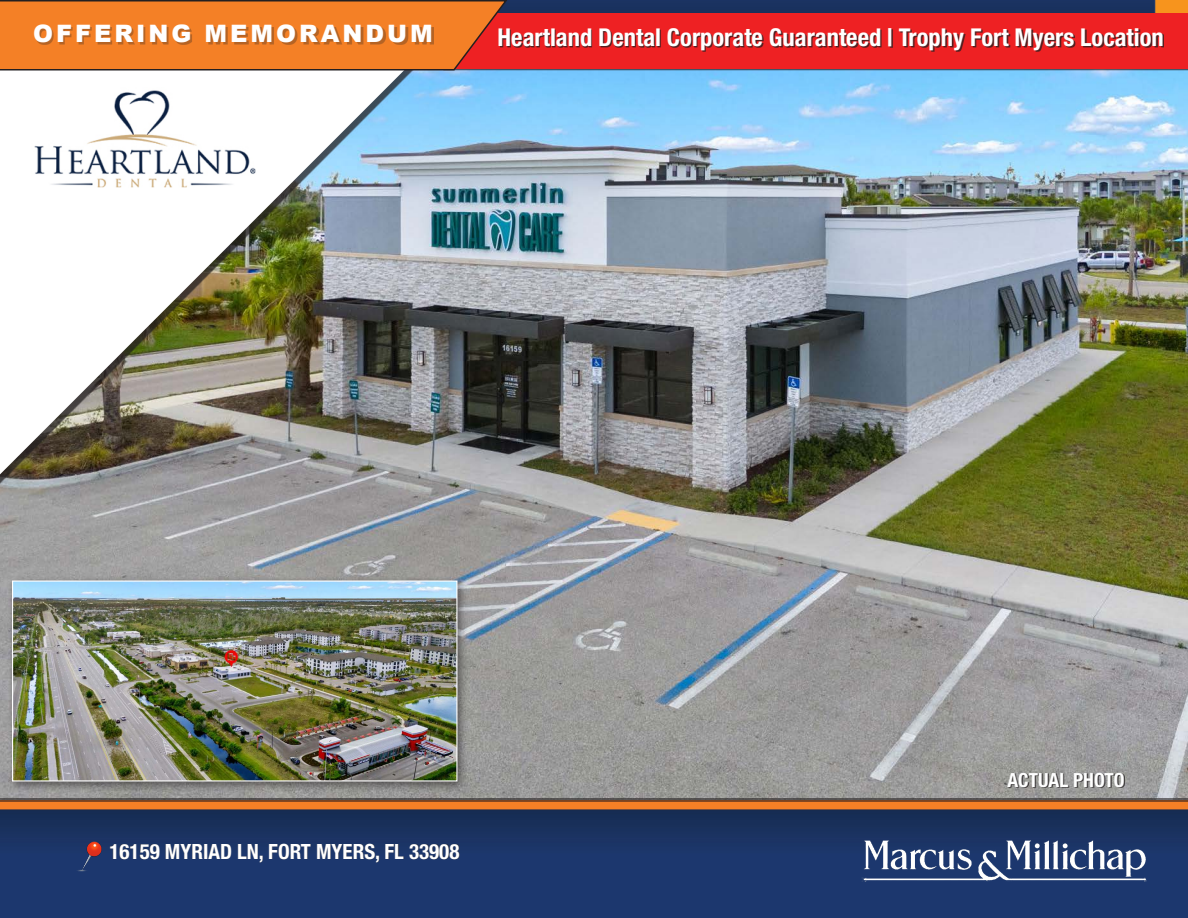
<style>
.page{position:relative;width:1188px;height:918px;background:#fff}
.page>*{position:absolute;margin:0;border:0;box-sizing:border-box;transform-origin:0 0}
.t1{font:700 condensed 24.6px "Helvetica Neue LT Std";color:#fff}
.t2{font:900 24px "Arial";letter-spacing:.125em;color:#fff}
.Paragraph_Style_1{font:700 condensed 21px "Helvetica Neue LT Std";color:#fff}
.t3{font:700 condensed 19.5px "Helvetica Neue LT Std";color:#fff}
</style>
<div class="page">
<img style="left:0;top:71px;width:1188px;height:727px">
<div style="left:0;top:802px;width:1188px;height:116px;background:#231f20;opacity:.75"></div>
<div style="left:529px;top:0;width:659px;height:13px;background:#1a325f"></div>
<img style="left:845px;top:818px;width:330px;height:100px">
<div style="left:0;top:0;width:529px;height:500px;background:#231f20;opacity:.75"></div>
<img style="left:0;top:71px;width:474px;height:403px">
<div style="left:443px;top:14px;width:745px;height:57px;background:#3e5667"></div>
<div style="left:443px;top:13px;width:745px;height:56px;background:#ee2123"></div>
<div style="left:110px;top:844px;width:349px;height:19px;background:#231f20;opacity:.75"></div>
<div style="left:500px;top:29px;width:664px;height:23px;background:#231f20;opacity:.75"></div>
<svg style="left:0;top:0;width:509px;height:71px;background:#e67527"></svg>
<div style="left:36px;top:27px;width:398px;height:18px;background:#231f20;opacity:.3"></div>
<img style="left:75px;top:837px;width:30px;height:38px">
<div style="left:1008px;top:774px;width:117px;height:14px;background:#231f20;opacity:.75"></div>
<img style="left:32px;top:87px;width:226px;height:104px">
<div style="left:0;top:798px;width:1188px;height:7px;background:#231f20;opacity:.58"></div>
<div style="left:0;top:802px;width:1188px;height:7px;background:#f48026"></div>
<div style="left:7px;top:575px;width:462px;height:218px;background:#231f20;opacity:.55"></div>
<img style="left:14px;top:582px;width:442px;height:198px">
<div style="left:12px;top:580px;width:446px;height:202px;border:1px solid #fff"></div>
<p class="t2" style="left:33px;top:16px;width:401px">OFFERING MEMORANDUM</p>
<p class="t1" style="left:498px;top:22px;width:668px">Heartland Dental Corporate Guaranteed | Trophy Fort Myers Location</p>
<p class="Paragraph_Style_1" style="left:109px;top:839px;width:351px">16159 MYRIAD LN, FORT MYERS, FL 33908</p>
<p class="t3" style="left:1007px;top:768px;width:119px">ACTUAL PHOTO</p>
</div>
